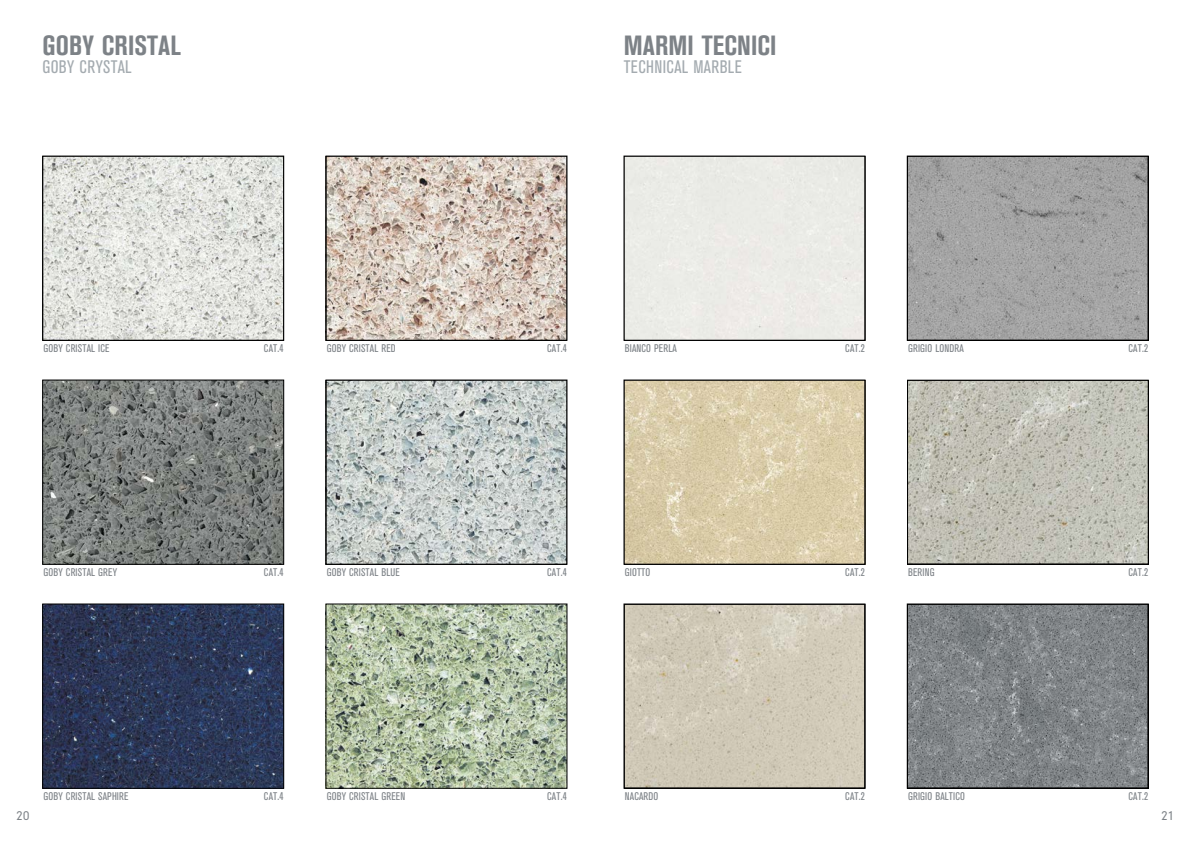
<style>
.page{position:relative;width:1191px;height:842px;background:#fff}
.page>*{position:absolute;margin:0;border:0;box-sizing:border-box;transform-origin:0 0}
.t1{font:700 condensed 27.5px "Akzidenz Grotesk BE";letter-spacing:.005em;color:#7d8287}
.t2{font:condensed 18px "Akzidenz Grotesk BE";letter-spacing:.02em;color:#a4abb0}
.t3{font:300 12px "DIN Neuzeit Grotesk";color:#7d8287}
.t4{font:condensed 11px "Akzidenz Grotesk BE";letter-spacing:.015em;color:#7d8287}
</style>
<div class="page">
<img style="left:45px;top:158px;width:237px;height:180px">
<div style="left:43px;top:156px;width:241px;height:184px;border:1px solid #000"></div>
<img style="left:328px;top:158px;width:237px;height:180px">
<div style="left:326px;top:156px;width:241px;height:184px;border:1px solid #000"></div>
<img style="left:45px;top:382px;width:237px;height:180px">
<div style="left:43px;top:380px;width:241px;height:184px;border:1px solid #000"></div>
<img style="left:328px;top:382px;width:237px;height:180px">
<div style="left:326px;top:380px;width:241px;height:184px;border:1px solid #000"></div>
<img style="left:45px;top:606px;width:237px;height:180px">
<div style="left:43px;top:604px;width:241px;height:184px;border:1px solid #000"></div>
<img style="left:328px;top:606px;width:237px;height:180px">
<div style="left:624px;top:156px;width:241px;height:184px;border:1px solid #000"></div>
<img style="left:626px;top:382px;width:237px;height:180px">
<div style="left:624px;top:380px;width:241px;height:184px;border:1px solid #000"></div>
<img style="left:626px;top:606px;width:237px;height:180px">
<div style="left:624px;top:604px;width:241px;height:184px;border:1px solid #000"></div>
<img style="left:909px;top:606px;width:237px;height:180px">
<div style="left:907px;top:604px;width:241px;height:184px;border:1px solid #000"></div>
<img style="left:909px;top:382px;width:237px;height:180px">
<div style="left:907px;top:380px;width:241px;height:184px;border:1px solid #000"></div>
<img style="left:909px;top:158px;width:237px;height:180px">
<div style="left:907px;top:156px;width:241px;height:184px;border:1px solid #000"></div>
<h1 class="t1" style="left:43px;top:29px;width:140px">GOBY CRISTAL</h1>
<h2 class="t2" style="left:43px;top:57px;width:91px">GOBY CRYSTAL</h2>
<h1 class="t1" style="left:624px;top:29px;width:154px">MARMI TECNICI</h1>
<h2 class="t2" style="left:624px;top:57px;width:119px">TECHNICAL MARBLE</h2>
<p class="t4" style="left:44px;top:342px;width:67px">GOBY CRISTAL ICE</p>
<p class="t4" style="left:264px;top:342px;width:21px">CAT.4</p>
<p class="t4" style="left:327px;top:342px;width:70px">GOBY CRISTAL RED</p>
<p class="t4" style="left:547px;top:342px;width:21px">CAT.4</p>
<p class="t4" style="left:625px;top:342px;width:54px">BIANCO PERLA</p>
<p class="t4" style="left:845px;top:342px;width:21px">CAT.2</p>
<p class="t4" style="left:908px;top:342px;width:57px">GRIGIO LONDRA</p>
<p class="t4" style="left:1128px;top:342px;width:21px">CAT.2</p>
<p class="t4" style="left:44px;top:566px;width:75px">GOBY CRISTAL GREY</p>
<p class="t4" style="left:264px;top:566px;width:21px">CAT.4</p>
<p class="t4" style="left:327px;top:566px;width:75px">GOBY CRISTAL BLUE</p>
<p class="t4" style="left:547px;top:566px;width:21px">CAT.4</p>
<p class="t4" style="left:625px;top:566px;width:27px">GIOTTO</p>
<p class="t4" style="left:845px;top:566px;width:21px">CAT.2</p>
<p class="t4" style="left:908px;top:566px;width:28px">BERING</p>
<p class="t4" style="left:1128px;top:566px;width:21px">CAT.2</p>
<p class="t4" style="left:44px;top:790px;width:86px">GOBY CRISTAL SAPHIRE</p>
<p class="t4" style="left:264px;top:790px;width:21px">CAT.4</p>
<p class="t4" style="left:327px;top:790px;width:80px">GOBY CRISTAL GREEN</p>
<p class="t4" style="left:547px;top:790px;width:21px">CAT.4</p>
<p class="t4" style="left:625px;top:790px;width:35px">NACARDO</p>
<p class="t4" style="left:845px;top:790px;width:21px">CAT.2</p>
<p class="t4" style="left:908px;top:790px;width:58px">GRIGIO BALTICO</p>
<p class="t4" style="left:1128px;top:790px;width:21px">CAT.2</p>
<p class="t3" style="left:16px;top:809px;width:15px">20</p>
<p class="t3" style="left:1161px;top:809px;width:13px">21</p>
</div>
